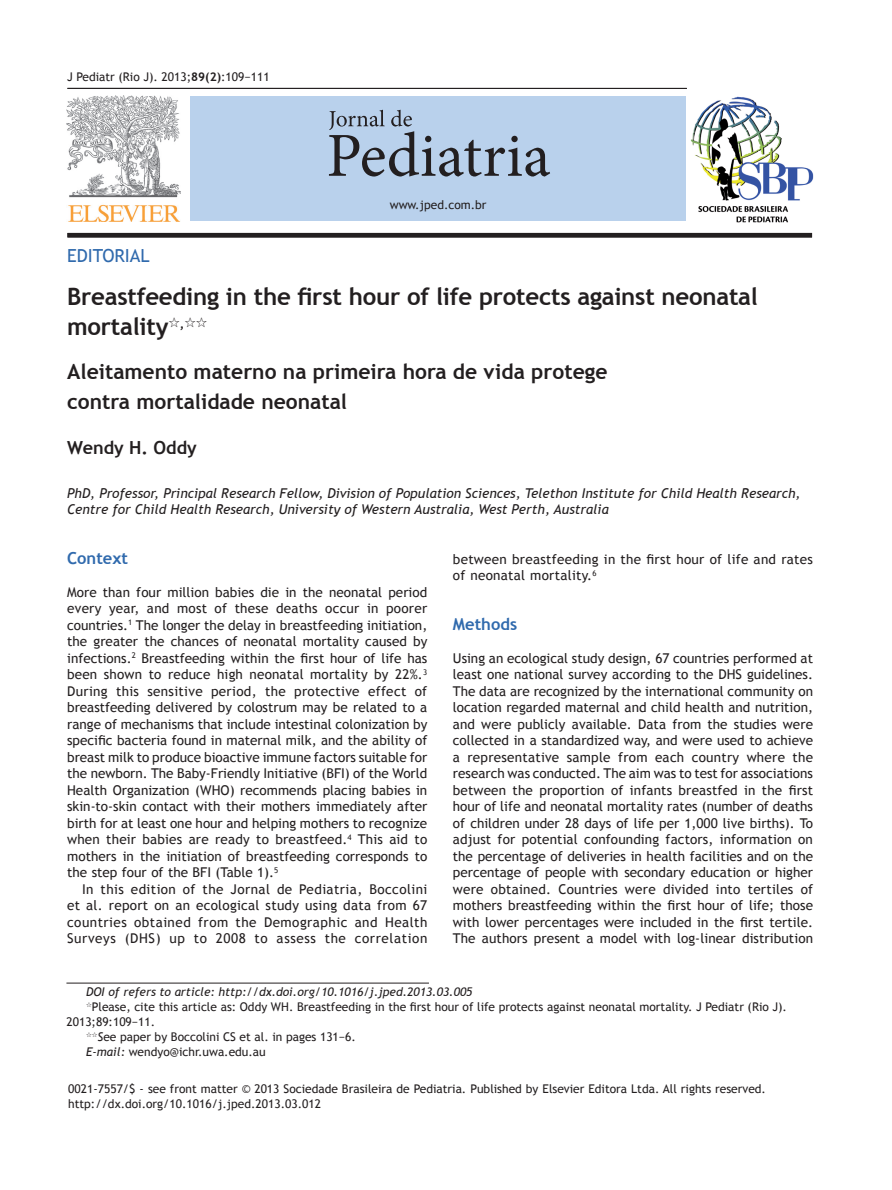
<style>
.page{position:relative;width:892px;height:1190px;background:#fff}
.page>*{position:absolute;margin:0;border:0;box-sizing:border-box;transform-origin:0 0}
.t1{font:700 24px/30px "Trebuchet MS";letter-spacing:-.01em;color:#231f20}
.t2{font:700 21px/30px "Trebuchet MS";color:#231f20}
.t3{font:700 18px "Trebuchet MS";color:#231f20}
.t4{font:18px "Trebuchet MS";color:#306aad}
.t5{font:700 16.5px "Trebuchet MS";color:#306aad}
.t6{font:13.5px/16.5px "Trebuchet MS";letter-spacing:.02em;color:#231f20;text-align:justify}
.t7{font:italic 13.5px/16.5px "Trebuchet MS";color:#231f20}
.t8{font:12px/15px "Trebuchet MS";color:#231f20}
.t9{font:italic 12px "Trebuchet MS";color:#231f20}
.s1{font-weight:700}
.s2{font-style:italic}
</style>
<div class="page">
<div style="left:190px;top:96px;width:495px;height:125px;background:#b9d1ec"></div>
<img style="left:66px;top:95px;width:114px;height:126px">
<svg style="left:329px;top:110px;width:221px;height:66px"></svg>
<img style="left:690px;top:96px;width:124px;height:126px">
<hr style="left:67px;top:88px;width:619px;height:1px;background:#231f20">
<hr style="left:67px;top:233px;width:744px;height:4px;background:#231f20">
<hr style="left:66px;top:982px;width:363px;height:1px;background:#231f20">
<p class="t8" style="left:67px;top:69px;width:204px">J Pediatr (Rio J). 2013;<span class="s1">89(2)</span>:109−111</p>
<p class="t8" style="left:389px;top:197px;width:98px">www.jped.com.br</p>
<h3 class="t4" style="left:67px;top:245px;width:84px">EDITORIAL</h3>
<h1 class="t1" style="left:67px;top:281px;width:692px">Breastfeeding in the first hour of life protects against neonatal mortality☆<sup>,</sup>☆☆</h1>
<h2 class="t2" style="left:67px;top:356px;width:541px">Aleitamento materno na primeira hora de vida protege contra mortalidade neonatal</h2>
<h3 class="t3" style="left:67px;top:436px;width:131px">Wendy H. Oddy</h3>
<p class="t7" style="left:67px;top:485px;width:734px">PhD, Professor, Principal Research Fellow, Division of Population Sciences, Telethon Institute for Child Health Research,<br>Centre for Child Health Research, University of Western Australia, West Perth, Australia</p>
<p class="t5" style="left:67px;top:547px;width:62px">Context</p>
<p class="t6" style="left:67px;top:583px;width:361px">More than four million babies die in the neonatal period every year, and most of these deaths occur in poorer countries.<sup>1</sup> The longer the delay in breastfeeding initiation, the greater the chances of neonatal mortality caused by infections.<sup>2</sup> Breastfeeding within the first hour of life has been shown to reduce high neonatal mortality by 22%.<sup>3<br></sup>During this sensitive period, the protective effect of breastfeeding delivered by colostrum may be related to a range of mechanisms that include intestinal colonization by specific bacteria found in maternal milk, and the ability of breast milk to produce bioactive immune factors suitable for the newborn. The Baby-Friendly Initiative (BFI) of the World Health Organization (WHO) recommends placing babies in skin-to-skin contact with their mothers immediately after birth for at least one hour and helping mothers to recognize when their babies are ready to breastfeed.<sup>4</sup> This aid to mothers in the initiation of breastfeeding corresponds to the step four of the BFI (Table 1).<sup>5</sup></p>
<p class="t6" style="left:67px;top:880px;width:361px;text-indent:15px">In this edition of the Jornal de Pediatria, Boccolini et al. report on an ecological study using data from 67 countries obtained from the Demographic and Health Surveys (DHS) up to 2008 to assess the correlation</p>
<p class="t6" style="left:452px;top:550px;width:361px">between breastfeeding in the first hour of life and rates of neonatal mortality.<sup>6</sup></p>
<p class="t5" style="left:452px;top:613px;width:66px">Methods</p>
<p class="t6" style="left:452px;top:649px;width:361px">Using an ecological study design, 67 countries performed at least one national survey according to the DHS guidelines.<br>The data are recognized by the international community on location regarded maternal and child health and nutrition, and were publicly available. Data from the studies were collected in a standardized way, and were used to achieve a representative sample from each country where the research was conducted. The aim was to test for associations between the proportion of infants breastfed in the first hour of life and neonatal mortality rates (number of deaths of children under 28 days of life per 1,000 live births). To adjust for potential confounding factors, information on the percentage of deliveries in health facilities and on the percentage of people with secondary education or higher were obtained. Countries were divided into tertiles of mothers breastfeeding within the first hour of life; those with lower percentages were included in the first tertile.<br>The authors present a model with log-linear distribution</p>
<p class="t9" style="left:86px;top:984px;width:388px">DOI of refers to article: http://dx.doi.org/10.1016/j.jped.2013.03.005</p>
<p class="t8" style="left:86px;top:999px;width:702px">☆Please, cite this article as: Oddy WH. Breastfeeding in the first hour of life protects against neonatal mortality. J Pediatr (Rio J).</p>
<p class="t8" style="left:66px;top:1014px;width:90px">2013;89:109−11.</p>
<p class="t8" style="left:86px;top:1029px;width:271px">☆☆<span class="s2">S</span>ee paper by Boccolini CS et al. in pages 131−6.</p>
<p class="t8" style="left:86px;top:1044px;width:181px"><span class="s2">E-mail:</span> wendyo@ichr.uwa.edu.au</p>
<p class="t8" style="left:68px;top:1081px;width:699px">0021-7557/$ - see front matter © 2013 Sociedade Brasileira de Pediatria. Published by Elsevier Editora Ltda. All rights reserved. http://dx.doi.org/10.1016/j.jped.2013.03.012</p>
</div>
